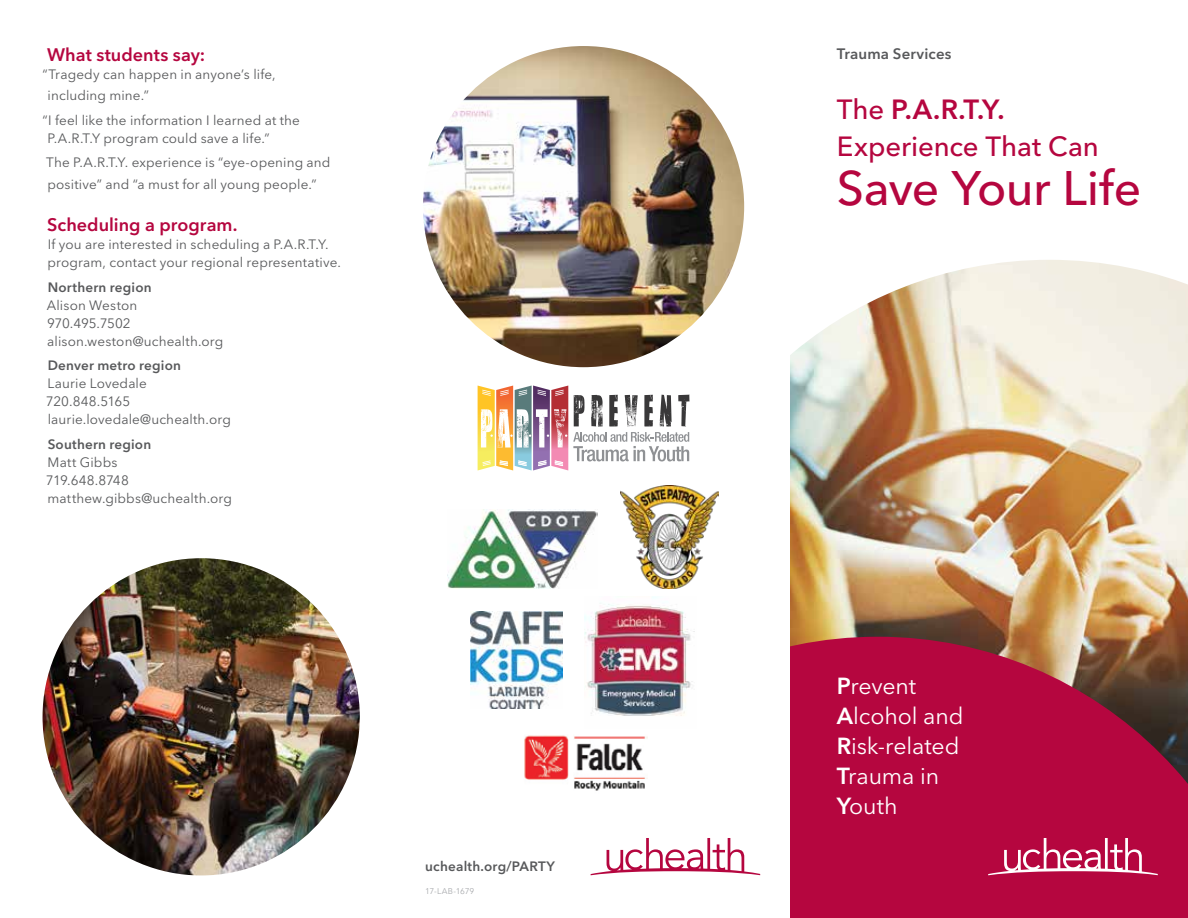
<style>
.page{position:relative;width:1188px;height:918px;background:#fff}
.page>*{position:absolute;margin:0;border:0;box-sizing:border-box;transform-origin:0 0}
.t1{font:500 48px "Avenir Next LT Pro";letter-spacing:-.01em;color:#b5063f}
.t2{font:500 27.6px/36.8px "Avenir Next LT Pro";letter-spacing:-.005em;color:#b5063f}
.t3{font:23.1px/30px "Avenir Next LT Pro";letter-spacing:-.005em;color:#fff}
.t4{font:600 18px "Avenir Next LT Pro";color:#b5063f}
.t5{font:600 15px "Avenir Next LT Pro";letter-spacing:.01em;color:#58595b}
.t6{font:13.5px/18px "Avenir Next LT Pro";letter-spacing:.01em;color:#58595b}
.t7{font:600 13.5px "Avenir Next LT Pro";letter-spacing:.015em;color:#58595b}
.t8{font:8.25px "Avenir Next LT Pro";letter-spacing:-.015em;color:#a7a9ac}
.s1{font-weight:600}
</style>
<div class="page">
<img style="left:790px;top:363px;width:398px;height:274px">
<svg style="left:790px;top:637px;width:398px;height:281px;fill:#b5063f"></svg>
<svg style="left:591px;top:838px;width:169px;height:37px"></svg>
<img style="left:43px;top:558px;width:317px;height:317px;border-radius:159px">
<img style="left:423px;top:46px;width:321px;height:321px;border-radius:161px">
<img style="left:524px;top:735px;width:123px;height:56px">
<img style="left:584px;top:597px;width:111px;height:119px">
<img style="left:471px;top:612px;width:91px;height:96px">
<svg style="left:477px;top:385px;width:213px;height:86px"></svg>
<img style="left:448px;top:509px;width:149px;height:79px">
<svg style="left:790px;top:260px;width:398px;height:103px;fill:#f3f1e5"></svg>
<svg style="left:988px;top:838px;width:170px;height:37px"></svg>
<img style="left:620px;top:486px;width:99px;height:102px">
<h3 class="t4" style="left:47px;top:43px;width:160px">What students say:</h3>
<p class="t6" style="left:48px;top:63px;width:230px;line-height:21.3px;text-indent:-5px">“Tragedy can happen in anyone’s life, including mine.”</p>
<p class="t6" style="left:48px;top:111px;width:254px;text-indent:-5px">“I feel like the information I learned at the<br>P.A.R.T.Y program could save a life.”</p>
<p class="t6" style="left:46px;top:152px;width:286px;line-height:21.6px">The P.A.R.T.Y. experience is “eye-opening and positive” and “a must for all young people.”</p>
<h3 class="t4" style="left:47px;top:214px;width:192px">Scheduling a program.</h3>
<p class="t6" style="left:47px;top:235px;width:295px">If you are interested in scheduling a P.A.R.T.Y. program, contact your regional representative.</p>
<p class="t7" style="left:48px;top:279px;width:105px">Northern region</p>
<p class="t6" style="left:47px;top:296px;width:178px">Alison Weston<br>970.495.7502 alison.weston@uchealth.org</p>
<p class="t7" style="left:48px;top:357px;width:135px">Denver metro region</p>
<p class="t6" style="left:46px;top:375px;width:186px">Laurie Lovedale<br>720.848.5165 laurie.lovedale@uchealth.org</p>
<p class="t7" style="left:48px;top:436px;width:105px">Southern region</p>
<p class="t6" style="left:46px;top:453px;width:188px">Matt Gibbs<br>719.648.8748 matthew.gibbs@uchealth.org</p>
<p class="t7" style="left:425px;top:858px;width:131px">uchealth.org/PARTY</p>
<p class="t8" style="left:425px;top:887px;width:51px">17-LAB-1679</p>
<p class="t5" style="left:837px;top:45px;width:116px">Trauma Services</p>
<h2 class="t2" style="left:837px;top:91px;width:263px">The <span class="s1">P.A.R.T.Y.<br></span>Experience That Can</h2>
<h1 class="t1" style="left:837px;top:160px;width:306px">Save Your Life</h1>
<h3 class="t3" style="left:837px;top:671px;width:128px"><span class="s1">P</span>revent<br><span class="s1">A</span>lcohol and<br><span class="s1">R</span>isk-related<br><span class="s1">T</span>rauma in<br><span class="s1">Y</span>outh</h3>
</div>
